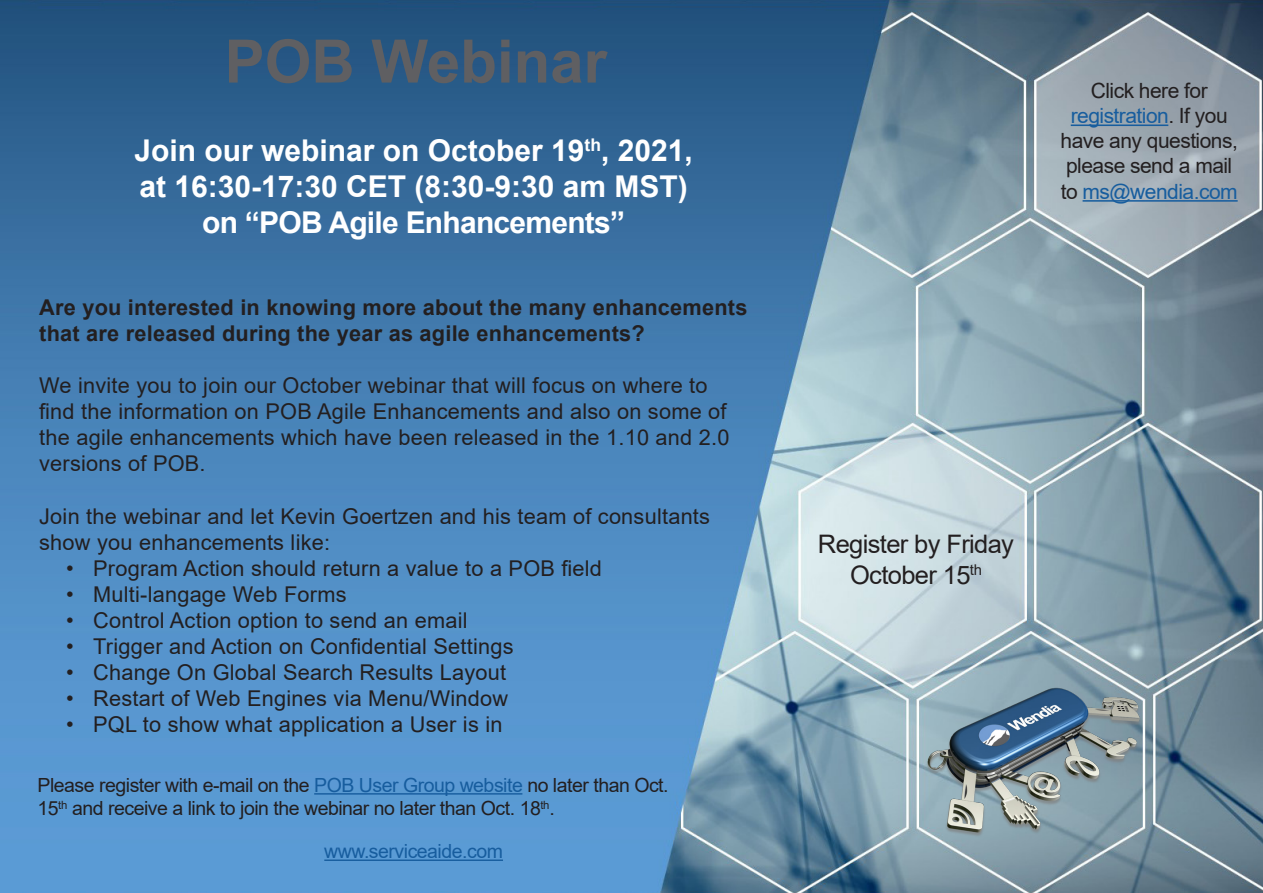
<style>
.page{position:relative;width:1263px;height:893px;background:#fff}
.page>*{position:absolute;margin:0;border:0;box-sizing:border-box;transform-origin:0 0}
.t1{font:700 60px "Arial";color:#5f5f62}
.t2{font:700 30px "Arial";color:#fff}
.t3{font:700 30px "Arial";letter-spacing:-.025em;color:#fff}
.t4{font:25.5px/30.6px "Arial";letter-spacing:-.025em;color:#231f20;text-align:center}
.t5{font:21.75px/26.1px "Arial";letter-spacing:.01em;color:#231f20}
.t6{font:700 21.75px/26.1px "Arial";letter-spacing:.01em;color:#231f20}
.t7{font:21px/25.2px "Arial";letter-spacing:-.025em;color:#231f20;text-align:center}
.t8{font:21px "Arial";letter-spacing:-.025em;color:#175d9e}
.t9{font:19.5px/23.4px "Arial";letter-spacing:-.025em;color:#231f20}
.t10{font:19.5px "Arial";letter-spacing:-.025em;color:#175d9e}
.s1{color:#175d9e}
.s2{color:#231f20}
</style>
<div class="page">
<img style="left:0;top:0;width:1263px;height:893px">
<img style="left:916px;top:673px;width:233px;height:175px">
<hr style="left:1071px;top:125px;width:97px;height:1px;background:#175d9e">
<hr style="left:1082px;top:200px;width:156px;height:2px;background:#175d9e">
<hr style="left:314px;top:793px;width:208px;height:2px;background:#175d9e">
<hr style="left:324px;top:859px;width:179px;height:2px;background:#175d9e">
<p class="t1" style="left:225px;top:19px;width:384px">POB Webinar</p>
<p class="t2" style="left:134px;top:129px;width:560px">Join our webinar on October 19<sup>th</sup>, 2021,</p>
<p class="t2" style="left:139px;top:165px;width:550px">at 16:30-17:30 CET (8:30-9:30 am MST)</p>
<p class="t3" style="left:202px;top:201px;width:424px">on “POB Agile Enhancements”</p>
<p class="t6" style="left:39px;top:294px;width:710px">Are you interested in knowing more about the many enhancements that are released during the year as agile enhancements?</p>
<p class="t5" style="left:39px;top:372px;width:692px">We invite you to join our October webinar that will focus on where to find the information on POB Agile Enhancements and also on some of the agile enhancements which have been released in the 1.10 and 2.0 versions of POB.</p>
<p class="t5" style="left:39px;top:503px;width:672px">Join the webinar and let Kevin Goertzen and his team of consultants show you enhancements like:</p>
<p class="t5" style="left:66px;top:555px;width:537px">• Program Action should return a value to a POB field</p>
<p class="t5" style="left:66px;top:581px;width:282px">• Multi-langage Web Forms</p>
<p class="t5" style="left:66px;top:607px;width:403px">• Control Action option to send an email</p>
<p class="t5" style="left:66px;top:633px;width:449px">• Trigger and Action on Confidential Settings</p>
<p class="t5" style="left:66px;top:659px;width:442px">• Change On Global Search Results Layout</p>
<p class="t5" style="left:66px;top:685px;width:444px">• Restart of Web Engines via Menu/Window</p>
<p class="t5" style="left:66px;top:711px;width:438px">• PQL to show what application a User is in</p>
<p class="t9" style="left:38px;top:773px;width:633px">Please register with e-mail on the <span class="s1">POB User Group website</span> no later than Oct.<br>15<sup>th</sup> and receive a link to join the webinar no later than Oct. 18<sup>th</sup>.</p>
<p class="t10" style="left:324px;top:838px;width:180px">www.serviceaide.com</p>
<p class="t7" style="left:1060px;top:78px;width:179px">Click here for <span class="s1">registration</span>. If you have any questions, please send a mail</p>
<p class="t8" style="left:1061px;top:177px;width:178px"><span class="s2">to</span> ms@wendia.com</p>
<p class="t4" style="left:818px;top:528px;width:198px">Register by Friday<br>October 15<sup>th</sup></p>
</div>
